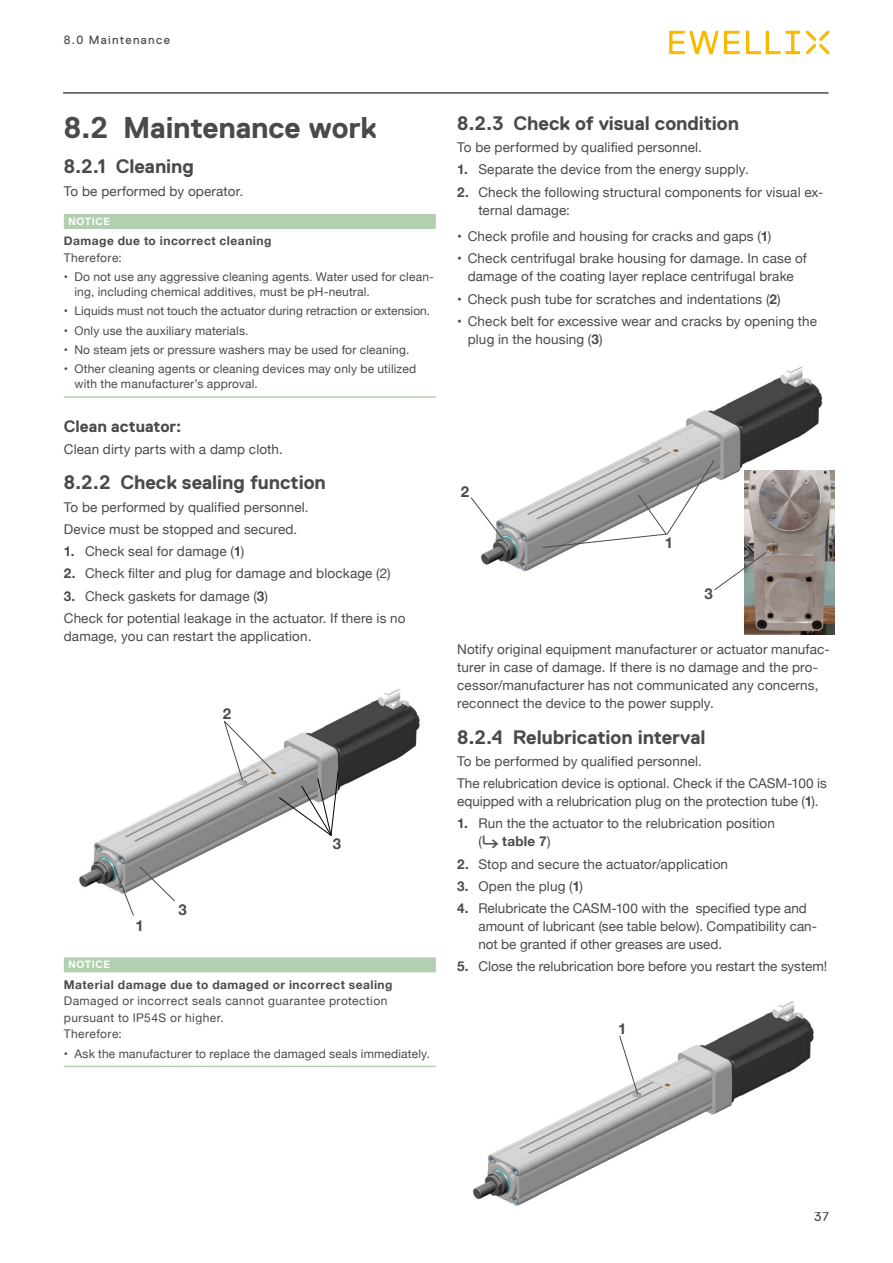
<style>
.page{position:relative;width:893px;height:1263px;background:#fff}
.page>*{position:absolute;margin:0;border:0;box-sizing:border-box;transform-origin:0 0}
.t1{font:700 30px "Replica Std";letter-spacing:-.005em;color:#4a4a49}
.t2{font:700 19.5px "Replica Std";letter-spacing:-.005em;color:#4a4a49}
.t3{font:700 16.5px "Replica Std";color:#4a4a49}
.t4{font:700 15px "Helvetica Neue";color:#4a4a49}
.t5{font:13.5px/18px "Helvetica Neue";letter-spacing:.01em;color:#4a4a49}
.t6{font:13.5px "Replica Std";color:#4a4a49}
.t7{font:12px/15px "Helvetica Neue";letter-spacing:.015em;color:#4a4a49}
.t8{font:12px/16.5px "Helvetica Neue";letter-spacing:.035em;color:#4a4a49}
.t9{font:700 12px "Helvetica Neue";letter-spacing:.04em;color:#4a4a49}
.t10{font:12px "Replica Std";letter-spacing:.11em;color:#4a4a49}
.t11{font:700 10.5px "Replica Std";letter-spacing:.05em;color:#fff}
.s1{font-weight:700}
</style>
<div class="page">
<svg style="left:669px;top:31px;width:131px;height:23px"></svg>
<svg style="left:806px;top:31px;width:23px;height:23px"></svg>
<hr style="left:63px;top:93px;width:765px;height:1px;background:#4a4a49">
<div style="left:64px;top:214px;width:372px;height:15px;background:#b2d0af"></div>
<hr style="left:64px;top:396px;width:372px;height:2px;background:#b2d0af">
<div style="left:64px;top:957px;width:372px;height:15px;background:#b2d0af"></div>
<hr style="left:64px;top:1065px;width:372px;height:2px;background:#b2d0af">
<img style="left:79px;top:688px;width:341px;height:201px">
<svg style="left:223px;top:720px;width:116px;height:116px"></svg>
<svg style="left:113px;top:865px;width:63px;height:51px"></svg>
<img style="left:481px;top:366px;width:354px;height:248px">
<svg style="left:470px;top:496px;width:34px;height:45px"></svg>
<img style="left:472px;top:1001px;width:342px;height:205px">
<svg style="left:619px;top:1035px;width:20px;height:60px"></svg>
<img style="left:744px;top:470px;width:90px;height:164px">
<svg style="left:542px;top:460px;width:225px;height:131px"></svg>
<p class="t10" style="left:64px;top:34px;width:108px">8.0 Maintenance</p>
<h1 class="t1" style="left:64px;top:111px;width:314px">8.2 Maintenance work</h1>
<h2 class="t2" style="left:64px;top:156px;width:132px">8.2.1 Cleaning</h2>
<p class="t5" style="left:64px;top:183px;width:181px">To be performed by operator.</p>
<p class="t11" style="left:68px;top:215px;width:43px">NOTICE</p>
<p class="t9" style="left:64px;top:232px;width:209px">Damage due to incorrect cleaning</p>
<p class="t8" style="left:64px;top:250px;width:60px">Therefore:</p>
<p class="t7" style="left:74px;top:270px;width:361px;text-indent:-11px">• Do not use any aggressive cleaning agents. Water used for clean&shy;ing, including chemical additives, must be pH-neutral.</p>
<p class="t7" style="left:64px;top:304px;width:368px">• Liquids must not touch the actuator during retraction or extension.</p>
<p class="t7" style="left:64px;top:324px;width:186px">• Only use the auxiliary materials.</p>
<p class="t7" style="left:64px;top:343px;width:347px">• No steam jets or pressure washers may be used for cleaning.</p>
<p class="t7" style="left:74px;top:362px;width:343px;text-indent:-11px">• Other cleaning agents or cleaning devices may only be utilized with the manufacturer’s approval.</p>
<p class="t3" style="left:64px;top:417px;width:119px">Clean actuator:</p>
<p class="t5" style="left:64px;top:441px;width:221px">Clean dirty parts with a damp cloth.</p>
<h2 class="t2" style="left:64px;top:472px;width:264px">8.2.2 Check sealing function</h2>
<p class="t5" style="left:64px;top:496px;width:246px;line-height:22.2px">To be performed by qualified personnel.<br>Device must be stopped and secured.</p>
<p class="t5" style="left:64px;top:543px;width:182px"><span class="s1">1.</span> Check seal for damage (<span class="s1">1</span>)</p>
<p class="t5" style="left:64px;top:565px;width:328px"><span class="s1">2.</span> Check filter and plug for damage and blockage (2)</p>
<p class="t5" style="left:64px;top:585px;width:343px;line-height:22.2px"><span class="s1">3.</span> Check gaskets for damage (<span class="s1">3</span>)<br>Check for potential leakage in the actuator. If there is no</p>
<p class="t5" style="left:64px;top:628px;width:249px">damage, you can restart the application.</p>
<p class="t4" style="left:223px;top:702px;width:10px">2</p>
<p class="t4" style="left:136px;top:913px;width:10px">1</p>
<p class="t4" style="left:179px;top:897px;width:10px">3</p>
<p class="t4" style="left:333px;top:832px;width:10px">3</p>
<p class="t11" style="left:68px;top:959px;width:43px">NOTICE</p>
<p class="t9" style="left:64px;top:975px;width:330px">Material damage due to damaged or incorrect sealing</p>
<p class="t8" style="left:64px;top:993px;width:325px">Damaged or incorrect seals cannot guarantee protection pursuant to IP54S or higher.<br>Therefore:</p>
<p class="t7" style="left:64px;top:1046px;width:368px">• Ask the manufacturer to replace the damaged seals immediately.</p>
<h2 class="t2" style="left:457px;top:112px;width:283px">8.2.3 Check of visual condition</h2>
<p class="t5" style="left:457px;top:139px;width:246px">To be performed by qualified personnel.</p>
<p class="t5" style="left:457px;top:161px;width:293px"><span class="s1">1.</span> Separate the device from the energy supply.</p>
<p class="t5" style="left:478px;top:183px;width:347px;text-indent:-21px"><span class="s1">2.</span> Check the following structural components for visual ex&shy;ternal damage:</p>
<p class="t5" style="left:457px;top:228px;width:316px">• Check profile and housing for cracks and gaps (<span class="s1">1</span>)</p>
<p class="t5" style="left:457px;top:250px;width:351px;text-align:center">• Check centrifugal brake housing for damage. In case of damage of the coating layer replace centrifugal brake</p>
<p class="t5" style="left:457px;top:290px;width:325px">• Check push tube for scratches and indentations (<span class="s1">2</span>)</p>
<p class="t5" style="left:468px;top:313px;width:351px;text-indent:-11px">• Check belt for excessive wear and cracks by opening the plug in the housing (<span class="s1">3</span>)</p>
<p class="t4" style="left:461px;top:480px;width:10px">2</p>
<p class="t4" style="left:665px;top:530px;width:10px">1</p>
<p class="t4" style="left:704px;top:582px;width:10px">3</p>
<p class="t5" style="left:457px;top:641px;width:374px">Notify original equipment manufacturer or actuator manufac&shy;turer in case of damage. If there is no damage and the pro&shy;cessor/manufacturer has not communicated any concerns, reconnect the device to the power supply.</p>
<h2 class="t2" style="left:457px;top:726px;width:250px">8.2.4 Relubrication interval</h2>
<p class="t5" style="left:457px;top:751px;width:371px;line-height:22.2px">To be performed by qualified personnel.<br>The relubrication device is optional. Check if the CASM-100 is</p>
<p class="t5" style="left:457px;top:793px;width:363px">equipped with a relubrication plug on the protection tube (<span class="s1">1</span>).</p>
<p class="t5" style="left:478px;top:815px;width:298px;text-indent:-21px"><span class="s1">1.</span> Run the the actuator to the relubrication position (<span class="s1">⮑ table 7</span>)</p>
<p class="t5" style="left:457px;top:855px;width:272px"><span class="s1">2.</span> Stop and secure the actuator/application</p>
<p class="t5" style="left:457px;top:878px;width:127px"><span class="s1">3.</span> Open the plug (<span class="s1">1</span>)</p>
<p class="t5" style="left:478px;top:900px;width:340px;text-indent:-21px"><span class="s1">4.</span> Relubricate the CASM-100 with the specified type and amount of lubricant (see table below). Compatibility can&shy;not be granted if other greases are used.</p>
<p class="t5" style="left:457px;top:958px;width:372px"><span class="s1">5.</span> Close the relubrication bore before you restart the system!</p>
<p class="t4" style="left:618px;top:1017px;width:10px">1</p>
<p class="t6" style="left:814px;top:1209px;width:16px">37</p>
</div>
